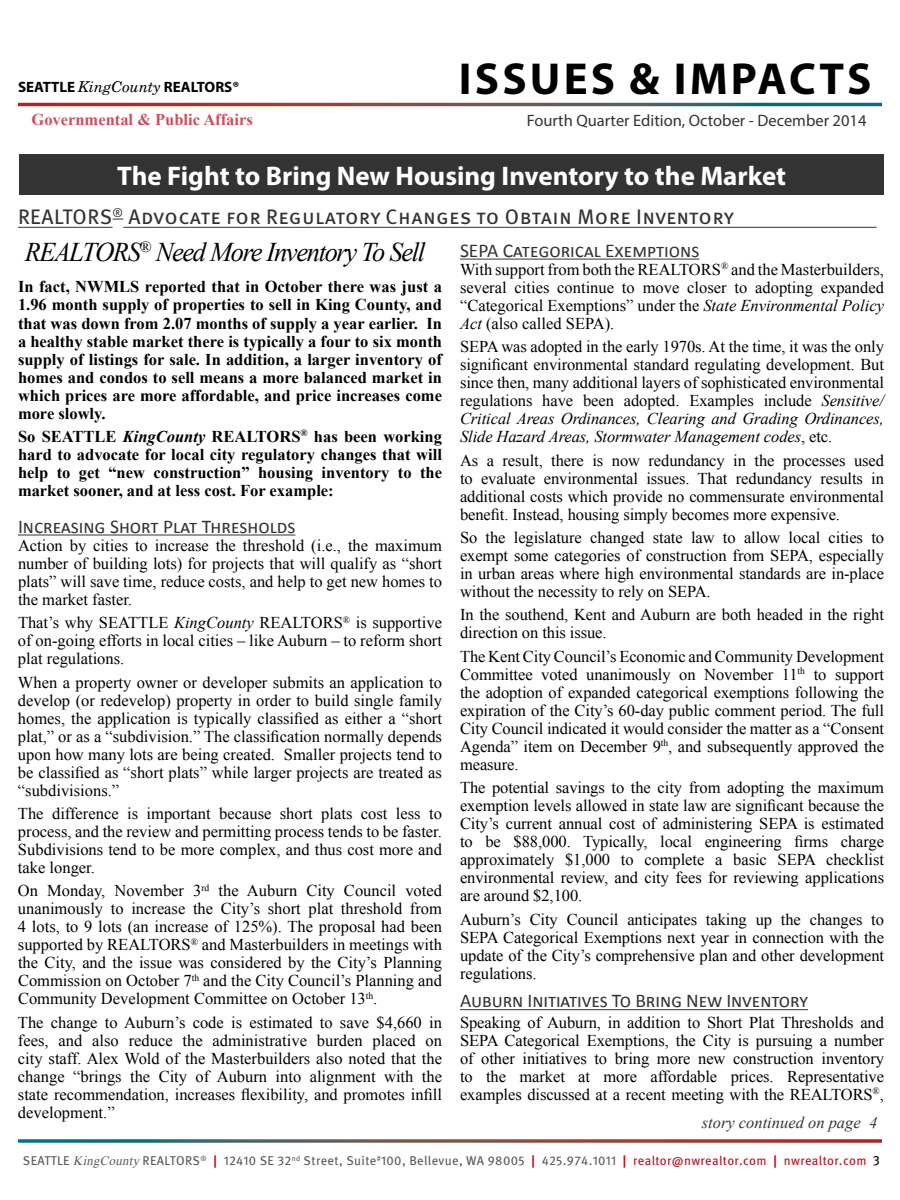
<style>
.page{position:relative;width:900px;height:1200px;background:#fff}
.page>*{position:absolute;margin:0;border:0;box-sizing:border-box;transform-origin:0 0}
.t1{font:700 45px "Myriad Pro";letter-spacing:.07em;color:#000}
.t2{font:700 27px "Myriad Pro";color:#fff}
.t3{font:italic 27px "Times New Roman";letter-spacing:-.05em;color:#000}
.t4{font:21px "Meta OT";letter-spacing:.02em;color:#333}
.t5{font:19.5px "Calibri";letter-spacing:-.005em;color:#333}
.t6{font:16.5px/18px "Times New Roman";letter-spacing:-.005em;color:#000;text-align:justify}
.t7{font:700 16.5px/18px "Times New Roman";color:#000;text-align:justify}
.t8{font:16.5px "Myriad Pro";color:#333}
.t9{font:700 16.5px "Times New Roman";color:#d04d5b}
.t10{font:italic 16.5px "Times New Roman";color:#333}
.t11{font:700 15px "Myriad Pro";color:#000}
.t12{font:12.75px "Meta OT";letter-spacing:.03em;color:#595959}
.s1{font-family:"New Century Schlbk";font-weight:400;font-style:italic}
.s2{font-style:italic}
.s3{font-family:"Times New Roman";font-style:italic}
.s4{font-weight:700;color:#b5121b}
.s5{color:#b5121b}
.s6{font-size:13.5px;color:#000}
</style>
<div class="page">
<hr style="left:18px;top:227px;width:95px;height:1px;background:#333">
<hr style="left:123px;top:227px;width:754px;height:1px;background:#333">
<hr style="left:18px;top:535px;width:277px;height:1px;background:#333">
<hr style="left:460px;top:259px;width:239px;height:1px;background:#333">
<hr style="left:460px;top:1009px;width:348px;height:1px;background:#333">
<div style="left:20px;top:154px;width:864px;height:41px;background:#333"></div>
<svg style="left:18px;top:1139px;width:864px;height:4px;background:#816765"></svg>
<p class="t11" style="left:18px;top:77px;width:223px">SEATTLE <span class="s1">KingCounty</span> REALTORS®</p>
<p class="t9" style="left:32px;top:108px;width:223px">Governmental &amp; Public Affairs</p>
<h1 class="t1" style="left:459px;top:49px;width:414px">ISSUES &amp; IMPACTS</h1>
<p class="t8" style="left:527px;top:111px;width:341px">Fourth Quarter Edition, October - December 2014</p>
<h2 class="t2" style="left:117px;top:158px;width:670px">The Fight to Bring New Housing Inventory to the Market</h2>
<p class="t4" style="left:18px;top:204px;width:718px">REALTORS<sup>®</sup> Advocate for Regulatory Changes to Obtain More Inventory</p>
<h2 class="t3" style="left:25px;top:233px;width:402px">REALTORS<sup>®</sup> Need More Inventory To Sell</h2>
<p class="t7" style="left:18px;top:278px;width:426px">In fact, NWMLS reported that in October there was just a 1.96 month supply of properties to sell in King County, and that was down from 2.07 months of supply a year earlier. In a healthy stable market there is typically a four to six month supply of listings for sale. In addition, a larger inventory of homes and condos to sell means a more balanced market in which prices are more affordable, and price increases come more slowly.</p>
<p class="t7" style="left:18px;top:427px;width:426px">So SEATTLE <span class="s2">KingCounty</span> REALTORS<sup>®</sup> has been working hard to advocate for local city regulatory changes that will help to get “new construction” housing inventory to the market sooner, and at less cost. For example:</p>
<p class="t5" style="left:18px;top:514px;width:279px">Increasing Short Plat Thresholds</p>
<p class="t6" style="left:18px;top:536px;width:426px">Action by cities to increase the threshold (i.e., the maximum number of building lots) for projects that will qualify as “short plats” will save time, reduce costs, and help to get new homes to the market faster.</p>
<p class="t6" style="left:18px;top:613px;width:426px">That’s why SEATTLE <span class="s2">KingCounty</span> REALTORS<sup>®</sup> is supportive of on-going efforts in local cities – like Auburn ‒ to reform short plat regulations.</p>
<p class="t6" style="left:18px;top:673px;width:426px">When a property owner or developer submits an application to develop (or redevelop) property in order to build single family homes, the application is typically classified as either a “short plat,” or as a “subdivision.” The classification normally depends upon how many lots are being created. Smaller projects tend to be classified as “short plats” while larger projects are treated as “subdivisions.”</p>
<p class="t6" style="left:18px;top:804px;width:426px">The difference is important because short plats cost less to process, and the review and permitting process tends to be faster.<br>Subdivisions tend to be more complex, and thus cost more and take longer.</p>
<p class="t6" style="left:18px;top:882px;width:426px">On Monday, November 3<sup>rd</sup> the Auburn City Council voted unanimously to increase the City’s short plat threshold from 4 lots, to 9 lots (an increase of 125%). The proposal had been supported by REALTORS<sup>®</sup> and Masterbuilders in meetings with the City, and the issue was considered by the City’s Planning Commission on October 7<sup>th</sup> and the City Council’s Planning and Community Development Committee on October 13<sup>th</sup>.</p>
<p class="t6" style="left:18px;top:1013px;width:426px">The change to Auburn’s code is estimated to save $4,660 in fees, and also reduce the administrative burden placed on city staff. Alex Wold of the Masterbuilders also noted that the change “brings the City of Auburn into alignment with the state recommendation, increases flexibility, and promotes infill development.”</p>
<p class="t5" style="left:460px;top:238px;width:241px">SEPA Categorical Exemptions</p>
<p class="t6" style="left:460px;top:260px;width:426px">With support from both the REALTORS<sup>®</sup> and the Masterbuilders, several cities continue to move closer to adopting expanded “Categorical Exemptions” under the <span class="s2">State Environmental Policy Act</span> (also called SEPA).</p>
<p class="t6" style="left:460px;top:338px;width:426px">SEPA was adopted in the early 1970s. At the time, it was the only significant environmental standard regulating development. But since then, many additional layers of sophisticated environmental regulations have been adopted. Examples include <span class="s2">Sensitive/ Critical Areas Ordinances, Clearing and Grading Ordinances, Slide Hazard Areas, Stormwater Management codes</span>, etc.</p>
<p class="t6" style="left:460px;top:451px;width:426px">As a result, there is now redundancy in the processes used to evaluate environmental issues. That redundancy results in additional costs which provide no commensurate environmental benefit. Instead, housing simply becomes more expensive.</p>
<p class="t6" style="left:460px;top:528px;width:426px">So the legislature changed state law to allow local cities to exempt some categories of construction from SEPA, especially in urban areas where high environmental standards are in-place without the necessity to rely on SEPA.</p>
<p class="t6" style="left:460px;top:606px;width:426px">In the southend, Kent and Auburn are both headed in the right direction on this issue.</p>
<p class="t6" style="left:460px;top:647px;width:426px">The Kent City Council’s Economic and Community Development Committee voted unanimously on November 11<sup>th</sup> to support the adoption of expanded categorical exemptions following the expiration of the City’s 60-day public comment period. The full City Council indicated it would consider the matter as a “Consent Agenda” item on December 9<sup>th</sup>, and subsequently approved the measure.</p>
<p class="t6" style="left:460px;top:778px;width:426px">The potential savings to the city from adopting the maximum exemption levels allowed in state law are significant because the City’s current annual cost of administering SEPA is estimated to be $88,000. Typically, local engineering firms charge approximately $1,000 to complete a basic SEPA checklist environmental review, and city fees for reviewing applications are around $2,100.</p>
<p class="t6" style="left:460px;top:910px;width:426px">Auburn’s City Council anticipates taking up the changes to SEPA Categorical Exemptions next year in connection with the update of the City’s comprehensive plan and other development regulations.</p>
<p class="t5" style="left:460px;top:989px;width:349px">Auburn Initiatives To Bring New Inventory</p>
<p class="t6" style="left:460px;top:1013px;width:426px">Speaking of Auburn, in addition to Short Plat Thresholds and SEPA Categorical Exemptions, the City is pursuing a number of other initiatives to bring more new construction inventory to the market at more affordable prices. Representative examples discussed at a recent meeting with the REALTORS<sup>®</sup>,</p>
<p class="t10" style="left:702px;top:1111px;width:177px">story continued on page 4</p>
<p class="t12" style="left:23px;top:1153px;width:858px">SEATTLE <span class="s3">KingCounty</span> REALTORS<sup>®</sup> <span class="s4">|</span> 12410 SE 32<sup>nd</sup> Street, Suite<sup>#</sup>100, Bellevue, WA 98005 <span class="s4">|</span> 425.974.1011 <span class="s4">|</span> <span class="s5">realtor@nwrealtor.com</span> <span class="s4">|</span> <span class="s5">nwrealtor.com</span> <span class="s6">3</span></p>
</div>
